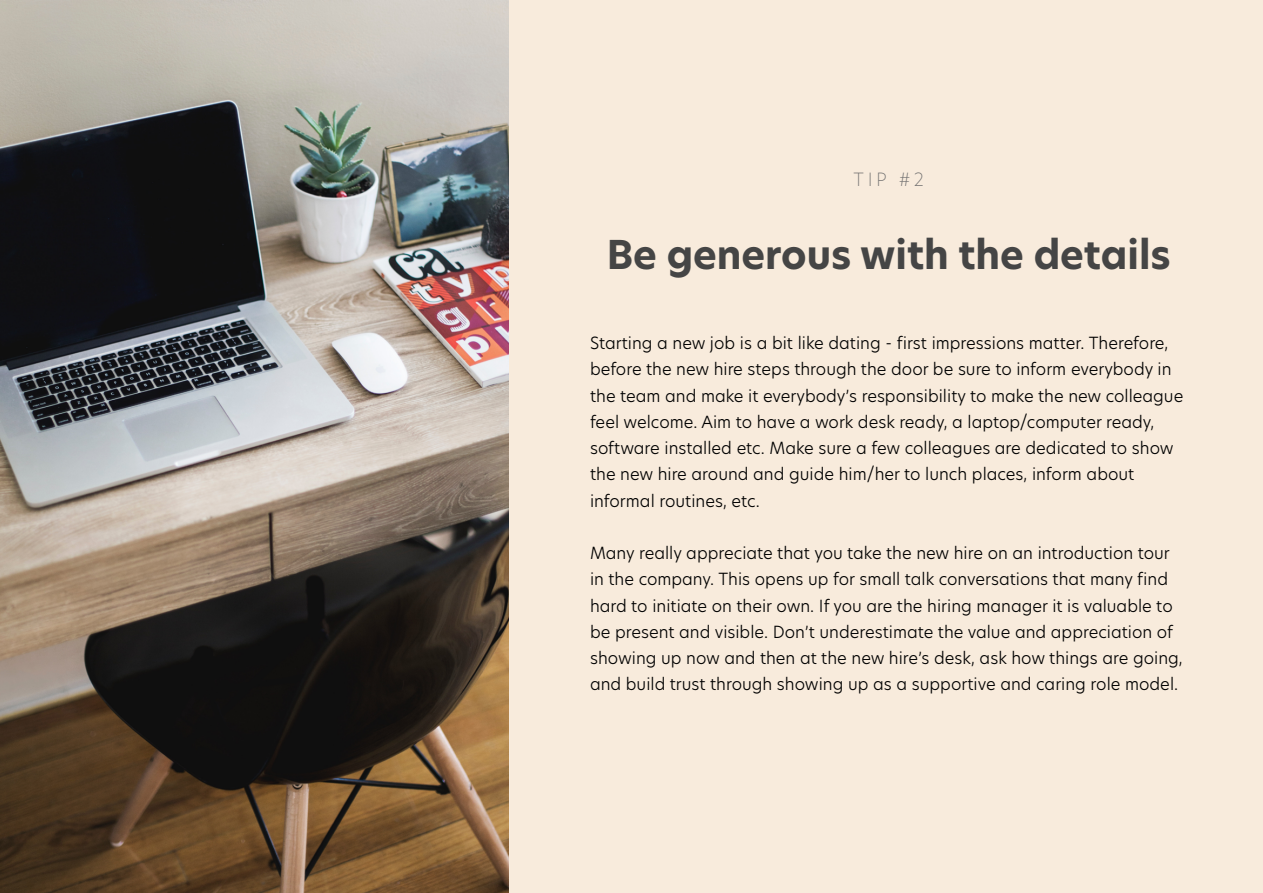
<style>
.page{position:relative;width:1263px;height:893px;background:#f8ebdc}
.page>*{position:absolute;margin:0;border:0;box-sizing:border-box;transform-origin:0 0}
.t1{font:700 39px "Hero New";color:#454545}
.t2{font:200 18px "Hero New";color:#706f6f}
.t3{font:300 16.5px/26.2px "Hero New";color:#000}
</style>
<div class="page">
<img style="left:0;top:0;width:508px;height:893px">
<p class="t2" style="left:854px;top:167px;width:72px">TIP #2</p>
<h1 class="t1" style="left:607px;top:228px;width:565px">Be generous with the details</h1>
<p class="t3" style="left:590px;top:330px;width:595px">Starting a new job is a bit like dating - first impressions matter. Therefore, before the new hire steps through the door be sure to inform everybody in the team and make it everybody’s responsibility to make the new colleague feel welcome. Aim to have a work desk ready, a laptop/computer ready, software installed etc. Make sure a few colleagues are dedicated to show the new hire around and guide him/her to lunch places, inform about informal routines, etc.</p>
<p class="t3" style="left:590px;top:540px;width:594px">Many really appreciate that you take the new hire on an introduction tour in the company. This opens up for small talk conversations that many find hard to initiate on their own. If you are the hiring manager it is valuable to be present and visible. Don’t underestimate the value and appreciation of showing up now and then at the new hire’s desk, ask how things are going, and build trust through showing up as a supportive and caring role model.</p>
</div>
